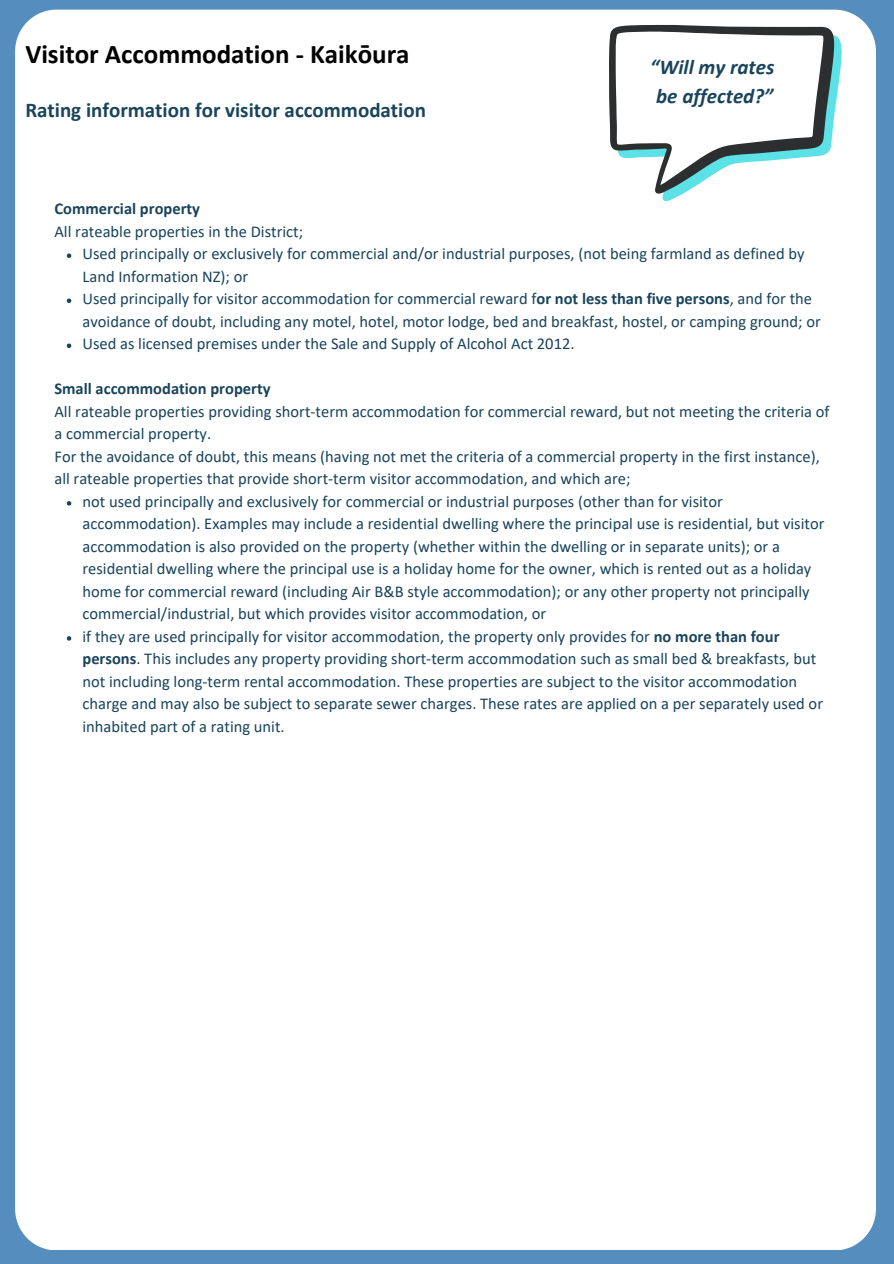
<style>
.page{position:relative;width:894px;height:1264px;background:#fff}
.page>*{position:absolute;margin:0;border:0;box-sizing:border-box;transform-origin:0 0}
.t1{font:700 27px "Calibri";color:#000}
.t2{font:700 21px "Calibri";color:#19445b}
.t3{font:italic 700 21px/29.2px "Calibri";color:#19445b}
.t4{font:16.5px/22.5px "Calibri";color:#19445b}
.t5{font:700 16.5px "Calibri";color:#19445b}
.s1{font-weight:700}
</style>
<div class="page">
<div style="left:0;top:0;width:893px;height:1263px;background:#548dbe"></div>
<div style="left:15px;top:10px;width:860px;height:1239px;background:#fff"></div>
<svg style="left:67px;top:253px;width:4px;height:5px"></svg>
<svg style="left:67px;top:298px;width:4px;height:5px"></svg>
<svg style="left:67px;top:343px;width:4px;height:5px"></svg>
<svg style="left:67px;top:501px;width:4px;height:4px"></svg>
<svg style="left:67px;top:636px;width:4px;height:4px"></svg>
<svg style="left:608px;top:25px;width:233px;height:176px;background:#d5dedf"></svg>
<p class="t1" style="left:25px;top:43px;width:385px">Visitor Accommodation - Kaikōura</p>
<p class="t2" style="left:25px;top:102px;width:402px">Rating information for visitor accommodation</p>
<p class="t3" style="left:650px;top:54px;width:126px">“Will my rates be affected?”</p>
<h1 class="t5" style="left:54px;top:202px;width:147px">Commercial property</h1>
<h2 class="t4" style="left:54px;top:221px;width:250px">All rateable properties in the District;</h2>
<p class="t4" style="left:82px;top:244px;width:723px">Used principally or exclusively for commercial and/or industrial purposes, (not being farmland as defined by<br>Land Information NZ); or</p>
<h2 class="t4" style="left:82px;top:289px;width:739px">Used principally for visitor accommodation for commercial reward f<span class="s1">or not less than five persons</span>, and for the avoidance of doubt, including any motel, hotel, motor lodge, bed and breakfast, hostel, or camping ground; or</h2>
<p class="t4" style="left:82px;top:334px;width:493px">Used as licensed premises under the Sale and Supply of Alcohol Act 2012.</p>
<p class="t5" style="left:54px;top:382px;width:217px">Small accommodation property</p>
<p class="t4" style="left:54px;top:401px;width:776px">All rateable properties providing short-term accommodation for commercial reward, but not meeting the criteria of a commercial property.</p>
<p class="t4" style="left:54px;top:446px;width:766px">For the avoidance of doubt, this means (having not met the criteria of a commercial property in the first instance), all rateable properties that provide short-term visitor accommodation, and which are;</p>
<p class="t4" style="left:82px;top:491px;width:743px">not used principally and exclusively for commercial or industrial purposes (other than for visitor accommodation). Examples may include a residential dwelling where the principal use is residential, but visitor accommodation is also provided on the property (whether within the dwelling or in separate units); or a residential dwelling where the principal use is a holiday home for the owner, which is rented out as a holiday home for commercial reward (including Air B&amp;B style accommodation); or any other property not principally commercial/industrial, but which provides visitor accommodation, or</p>
<p class="t4" style="left:82px;top:626px;width:741px">if they are used principally for visitor accommodation, the property only provides for <span class="s1">no more than four persons</span>. This includes any property providing short-term accommodation such as small bed &amp; breakfasts, but not including long-term rental accommodation. These properties are subject to the visitor accommodation charge and may also be subject to separate sewer charges. These rates are applied on a per separately used or inhabited part of a rating unit.</p>
</div>
